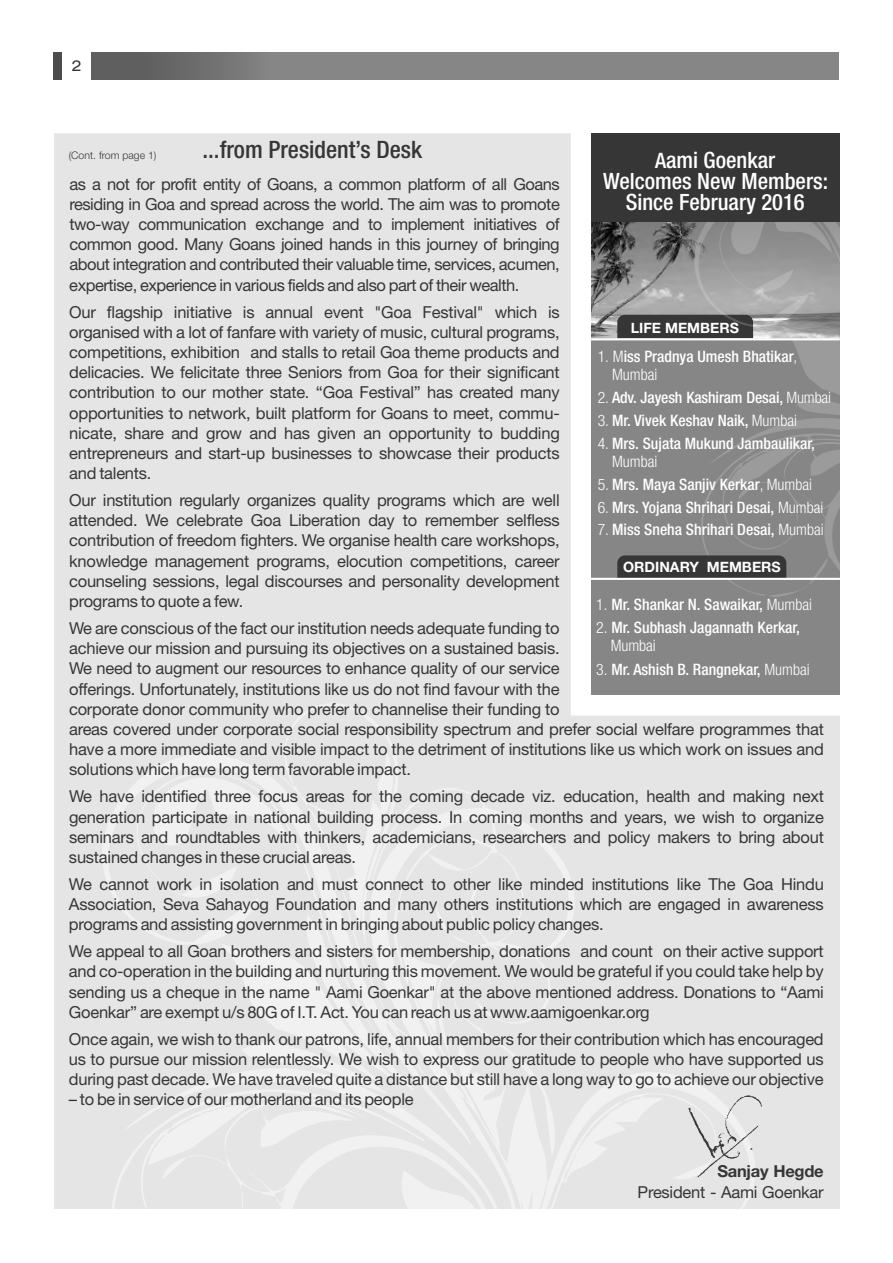
<style>
.page{position:relative;width:893px;height:1263px;background:#fff}
.page>*{position:absolute;margin:0;border:0;box-sizing:border-box;transform-origin:0 0}
.t1{font:500 condensed 24px "Helvetica Neue LT Std";color:#363636}
.t2{font:500 condensed 22.5px/21px "Helvetica Neue LT Std";color:#fff;text-align:center}
.t3{font:16.5px/20.2px "Helvetica Neue LT Std";letter-spacing:-.015em;color:#363636;text-align:justify}
.t4{font:700 16.5px "Helvetica Neue LT Std";letter-spacing:-.015em;color:#363636}
.t5{font:500 condensed 15.75px/18px "Helvetica Neue LT Std";color:#fff}
.t6{font:expanded 15px "Helvetica Neue LT Std";color:#363636}
.t7{font:700 14.25px "Helvetica Neue LT Std";color:#fff}
.t8{font:300 10.5px "Helvetica Neue LT Std";color:#363636}
.s1{font-size:21.3px}
.s2{font-weight:300}
</style>
<div class="page">
<div style="left:54px;top:133px;width:786px;height:1076px;background:#e5e5e5"></div>
<div style="left:729px;top:1043px;width:41px;height:166px;background:#e5e5e5"></div>
<div style="left:77px;top:747px;width:46px;height:400px;background:#e5e5e5"></div>
<div style="left:270px;top:700px;width:219px;height:49px;background:#e5e5e5"></div>
<div style="left:123px;top:742px;width:289px;height:7px;background:#e5e5e5"></div>
<svg style="left:110px;top:749px;width:619px;height:460px"></svg>
<div style="left:571px;top:109px;width:295px;height:586px;background:#fff"></div>
<div style="left:591px;top:133px;width:249px;height:562px;background:#868686"></div>
<img style="left:591px;top:222px;width:26px;height:116px">
<div style="left:591px;top:133px;width:249px;height:89px;background:#363636"></div>
<svg style="left:617px;top:222px;width:223px;height:375px"></svg>
<hr style="left:591px;top:338px;width:249px;height:2px;background:#fff">
<hr style="left:591px;top:578px;width:249px;height:2px;background:#fff">
<div style="left:54px;top:52px;width:785px;height:27px;background:#868686"></div>
<div style="left:54px;top:52px;width:12px;height:27px;background:#4c4c4c"></div>
<div style="left:62px;top:52px;width:30px;height:27px;background:#fff"></div>
<div style="left:91px;top:52px;width:177px;height:27px;background:linear-gradient(to right,#575757,#7f7f7f)"></div>
<img style="left:678px;top:1089px;width:90px;height:97px">
<p class="t6" style="left:72px;top:60px;width:12px">2</p>
<h1 class="t1" style="left:202px;top:141px;width:221px">...from President’s Desk</h1>
<p class="t8" style="left:69px;top:151px;width:89px">(Cont. from page 1)</p>
<h2 class="t2" style="left:603px;top:153px;width:226px"><span class="s1">A</span>ami Goenkar<br>Welcomes New Members:<br>Since February 2016</h2>
<p class="t3" style="left:69px;top:176px;width:492px">as a not for profit entity of Goans, a common platform of all Goans residing in Goa and spread across the world. The aim was to promote two-way communication exchange and to implement initiatives of common good. Many Goans joined hands in this journey of bringing about integration and contributed their valuable time, services, acumen, expertise, experience in various fields and also part of their wealth.</p>
<p class="t3" style="left:69px;top:304px;width:492px">Our flagship initiative is annual event "Goa Festival" which is organised with a lot of fanfare with variety of music, cultural programs, competitions, exhibition and stalls to retail Goa theme products and delicacies. We felicitate three Seniors from Goa for their significant contribution to our mother state. “Goa Festival” has created many opportunities to network, built platform for Goans to meet, commu&shy;nicate, share and grow and has given an opportunity to budding entrepreneurs and start-up businesses to showcase their products and talents.</p>
<p class="t3" style="left:69px;top:492px;width:492px">Our institution regularly organizes quality programs which are well attended. We celebrate Goa Liberation day to remember selfless contribution of freedom fighters. We organise health care workshops, knowledge management programs, elocution competitions, career counseling sessions, legal discourses and personality development programs to quote a few.</p>
<p class="t3" style="left:69px;top:620px;width:756px;text-align:left">We are conscious of the fact our institution needs adequate funding to<br>achieve our mission and pursuing its objectives on a sustained basis.<br>We need to augment our resources to enhance quality of our service<br>offerings. Unfortunately, institutions like us do not find favour with the<br>corporate donor community who prefer to channelise their funding to<br>areas covered under corporate social responsibility spectrum and prefer social welfare programmes that have a more immediate and visible impact to the detriment of institutions like us which work on issues and solutions which have long term favorable impact.</p>
<p class="t3" style="left:69px;top:789px;width:756px">We have identified three focus areas for the coming decade viz. education, health and making next generation participate in national building process. In coming months and years, we wish to organize seminars and roundtables with thinkers, academicians, researchers and policy makers to bring about sustained changes in these crucial areas.</p>
<p class="t3" style="left:69px;top:876px;width:756px">We cannot work in isolation and must connect to other like minded institutions like The Goa Hindu Association, Seva Sahayog Foundation and many others institutions which are engaged in awareness programs and assisting government in bringing about public policy changes.</p>
<p class="t3" style="left:69px;top:944px;width:756px">We appeal to all Goan brothers and sisters for membership, donations and count on their active support and co-operation in the building and nurturing this movement. We would be grateful if you could take help by sending us a cheque in the name " Aami Goenkar" at the above mentioned address. Donations to “Aami Goenkar” are exempt u/s 80G of I.T. Act. You can reach us at www.aamigoenkar.org</p>
<p class="t3" style="left:69px;top:1031px;width:756px">Once again, we wish to thank our patrons, life, annual members for their contribution which has encouraged us to pursue our mission relentlessly. We wish to express our gratitude to people who have supported us during past decade. We have traveled quite a distance but still have a long way to go to achieve our objective</p>
<p class="t3" style="left:69px;top:1092px;width:346px">– to be in service of our motherland and its people</p>
<p class="t7" style="left:631px;top:323px;width:110px">LIFE MEMBERS</p>
<p class="t5" style="left:612px;top:350px;width:187px;text-indent:-14px"><span class="s2">1. M</span>iss Pradnya Umesh Bhatikar<span class="s2">,<br>Mumbai</span></p>
<p class="t5" style="left:598px;top:390px;width:235px"><span class="s2">2.</span> Adv. Jayesh Kashiram Desai, <span class="s2">Mumbai</span></p>
<p class="t5" style="left:598px;top:413px;width:201px"><span class="s2">3.</span> Mr. Vivek Keshav Naik, <span class="s2">Mumbai</span></p>
<p class="t5" style="left:612px;top:436px;width:204px;text-indent:-14px"><span class="s2">4.</span> Mrs. Sujata Mukund Jambaulikar,<br><span class="s2">Mumbai</span></p>
<p class="t5" style="left:598px;top:477px;width:216px"><span class="s2">5.</span> Mrs. Maya Sanjiv Kerkar<span class="s2">, Mumbai</span></p>
<p class="t5" style="left:598px;top:500px;width:227px"><span class="s2">6.</span> Mrs. Yojana Shrihari Desai, <span class="s2">Mumbai</span></p>
<p class="t5" style="left:598px;top:523px;width:227px"><span class="s2">7.</span> Miss Sneha Shrihari Desai, <span class="s2">Mumbai</span></p>
<p class="t7" style="left:623px;top:562px;width:159px">ORDINARY MEMBERS</p>
<p class="t5" style="left:596px;top:597px;width:217px"><span class="s2">1.</span> Mr. Shankar N. Sawaikar, <span class="s2">Mumbai</span></p>
<p class="t5" style="left:611px;top:621px;width:191px;text-indent:-14px"><span class="s2">2.</span> Mr. Subhash Jagannath Kerkar,<br><span class="s2">Mumbai</span></p>
<p class="t5" style="left:596px;top:663px;width:215px"><span class="s2">3.</span> Mr. Ashish B. Rangnekar, <span class="s2">Mumbai</span></p>
<p class="t4" style="left:717px;top:1165px;width:108px">Sanjay Hegde</p>
<p class="t3" style="left:638px;top:1184px;width:188px">President - Aami Goenkar</p>
</div>
